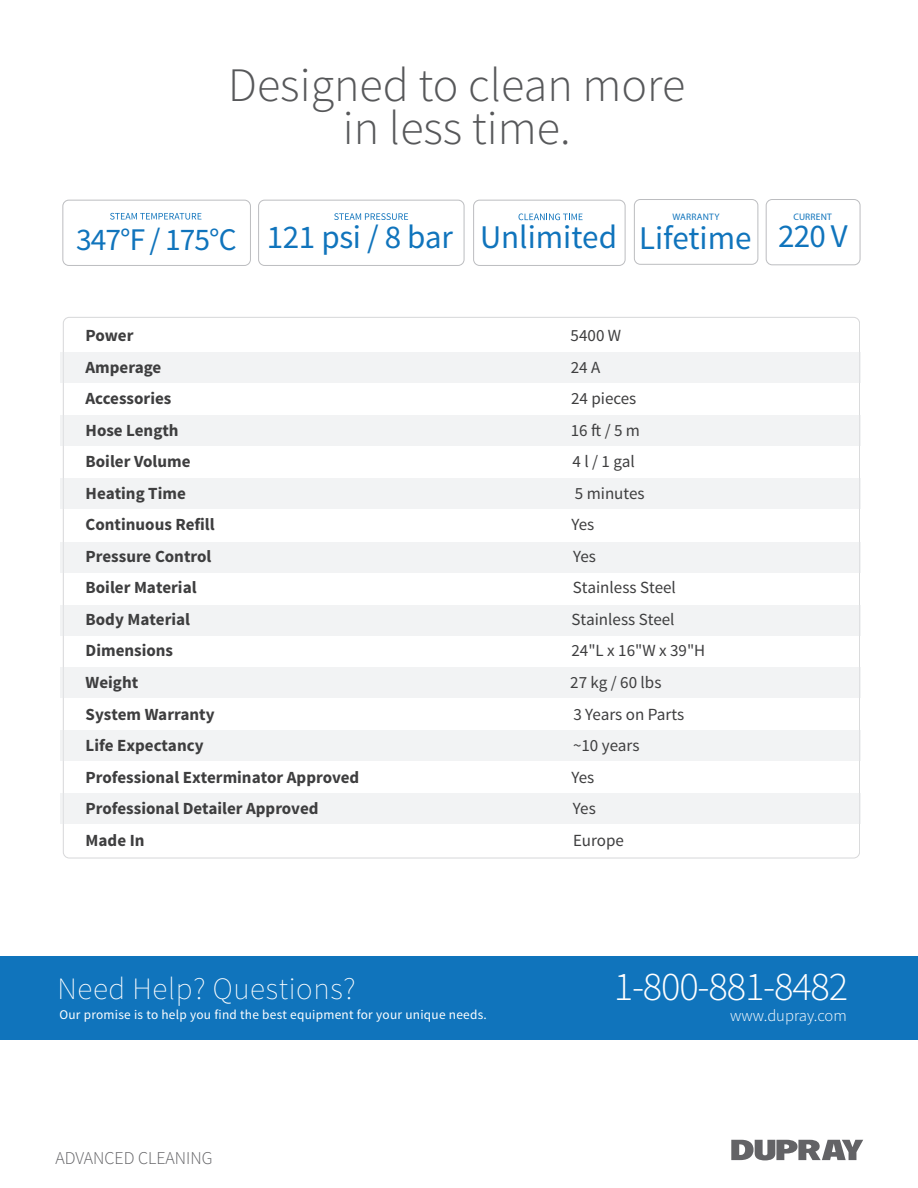
<style>
.page{position:relative;width:918px;height:1188px;background:#fff}
.page>*{position:absolute;margin:0;border:0;box-sizing:border-box;transform-origin:0 0}
.t1{font:300 48px/43.5px "Source Sans Pro";color:#57585a;text-align:center}
.t2{font:300 40.65px "Source Sans Pro";letter-spacing:-.03em;color:#fff}
.t3{font:33.15px "Source Sans Pro";letter-spacing:-.005em;color:#1074bc}
.t4{font:31.5px "Source Sans Pro";letter-spacing:-.03em;color:#1074bc}
.t5{font:200 31.05px "Source Sans Pro";letter-spacing:.02em;color:#fff}
.t6{font:300 18px "Source Sans Pro";color:#636366}
.t7{font:700 16.95px "Source Sans Pro";color:#3e3e3f}
.t8{font:16.95px "Source Sans Pro";color:#3e3e3f}
.t9{font:300 16.5px "Source Sans Pro";color:#fff}
.t10{font:13.35px "Source Sans Pro";letter-spacing:.02em;color:#fff}
.t11{font:9.45px "Myriad Pro";letter-spacing:.02em;color:#1074bc}
</style>
<div class="page">
<div style="left:61px;top:352px;width:800px;height:30px;background:#f2f3f4"></div>
<div style="left:61px;top:416px;width:800px;height:30px;background:#f2f3f4"></div>
<div style="left:61px;top:479px;width:800px;height:30px;background:#f2f3f4"></div>
<div style="left:61px;top:542px;width:800px;height:30px;background:#f2f3f4"></div>
<div style="left:61px;top:606px;width:800px;height:30px;background:#f2f3f4"></div>
<div style="left:61px;top:668px;width:800px;height:30px;background:#f2f3f4"></div>
<div style="left:61px;top:730px;width:800px;height:30px;background:#f2f3f4"></div>
<div style="left:61px;top:794px;width:800px;height:30px;background:#f2f3f4"></div>
<div style="left:766px;top:199px;width:94px;height:66px;border:1px solid #bcbdc0;border-radius:6px"></div>
<div style="left:62px;top:200px;width:189px;height:66px;border:1px solid #bcbdc0;border-radius:6px"></div>
<svg style="left:110px;top:213px;width:91px;height:7px"></svg>
<div style="left:258px;top:200px;width:206px;height:66px;border:1px solid #bcbdc0;border-radius:6px"></div>
<svg style="left:334px;top:213px;width:74px;height:7px"></svg>
<div style="left:473px;top:200px;width:152px;height:66px;border:1px solid #bcbdc0;border-radius:6px"></div>
<svg style="left:519px;top:213px;width:64px;height:7px"></svg>
<div style="left:634px;top:199px;width:124px;height:66px;border:1px solid #bcbdc0;border-radius:6px"></div>
<svg style="left:731px;top:1140px;width:132px;height:20px"></svg>
<div style="left:0;top:956px;width:918px;height:83px;background:#1074bc"></div>
<h1 class="t1" style="left:228px;top:64px;width:458px">Designed to clean more in less time.</h1>
<h3 class="t4" style="left:76px;top:220px;width:162px">347°F / 175°C</h3>
<p class="t11" style="left:673px;top:211px;width:48px">WARRANTY</p>
<p class="t11" style="left:793px;top:211px;width:40px">CURRENT</p>
<h3 class="t3" style="left:267px;top:217px;width:458px">121 psi / 8 bar Unlimited 70 m n</h3>
<h3 class="t3" style="left:639px;top:217px;width:210px">Lifetime 220 V</h3>
<p class="t7" style="left:86px;top:325px;width:49px">Power</p>
<p class="t8" style="left:571px;top:325px;width:52px">5400 W</p>
<p class="t7" style="left:86px;top:356px;width:77px">Amperage</p>
<p class="t8" style="left:571px;top:356px;width:31px">24 A</p>
<p class="t7" style="left:86px;top:388px;width:87px">Accessories</p>
<p class="t8" style="left:571px;top:388px;width:67px">24 pieces</p>
<p class="t7" style="left:86px;top:419px;width:95px">Hose Length</p>
<p class="t8" style="left:571px;top:420px;width:71px">16 / 5 m</p>
<p class="t7" style="left:86px;top:451px;width:106px">Boiler Volume</p>
<p class="t8" style="left:573px;top:451px;width:64px">4 l / 1 gal</p>
<p class="t7" style="left:86px;top:482px;width:102px">Heating Time</p>
<p class="t8" style="left:575px;top:483px;width:71px">5 minutes</p>
<p class="t7" style="left:86px;top:514px;width:131px">Continuous Refill</p>
<p class="t8" style="left:572px;top:514px;width:24px">Yes</p>
<p class="t7" style="left:86px;top:545px;width:127px">Pressure Control</p>
<p class="t8" style="left:573px;top:546px;width:24px">Yes</p>
<p class="t7" style="left:86px;top:577px;width:113px">Boiler Material</p>
<p class="t8" style="left:573px;top:577px;width:104px">Stainless Steel</p>
<p class="t7" style="left:86px;top:608px;width:106px">Body Material</p>
<p class="t8" style="left:572px;top:609px;width:104px">Stainless Steel</p>
<p class="t7" style="left:86px;top:640px;width:89px">Dimensions</p>
<p class="t8" style="left:571px;top:640px;width:135px">24"L x 16"W x 39"H</p>
<p class="t7" style="left:86px;top:672px;width:54px">Weight</p>
<p class="t8" style="left:570px;top:672px;width:93px">27 kg / 60 lbs</p>
<p class="t7" style="left:86px;top:703px;width:131px">System Warranty</p>
<p class="t8" style="left:573px;top:703px;width:112px">3 Years on Parts</p>
<p class="t7" style="left:86px;top:735px;width:119px">Life Expectancy</p>
<p class="t8" style="left:573px;top:735px;width:68px">~10 years</p>
<p class="t7" style="left:86px;top:766px;width:275px">Professional Exterminator Approved</p>
<p class="t8" style="left:571px;top:767px;width:24px">Yes</p>
<p class="t7" style="left:86px;top:798px;width:234px">Professional Detailer Approved</p>
<p class="t8" style="left:573px;top:798px;width:24px">Yes</p>
<p class="t7" style="left:86px;top:829px;width:60px">Made In</p>
<p class="t8" style="left:573px;top:830px;width:52px">Europe</p>
<h3 class="t5" style="left:58px;top:970px;width:299px">Need Help? Questions?</h3>
<p class="t10" style="left:59px;top:1007px;width:429px">Our promise is to help you find the best equipment for your unique needs.</p>
<p class="t6" style="left:56px;top:1147px;width:158px">ADVANCED CLEANING</p>
<h2 class="t2" style="left:614px;top:962px;width:236px">1-800-881-8482</h2>
<p class="t9" style="left:730px;top:1005px;width:118px">www.dupray.com</p>
</div>
